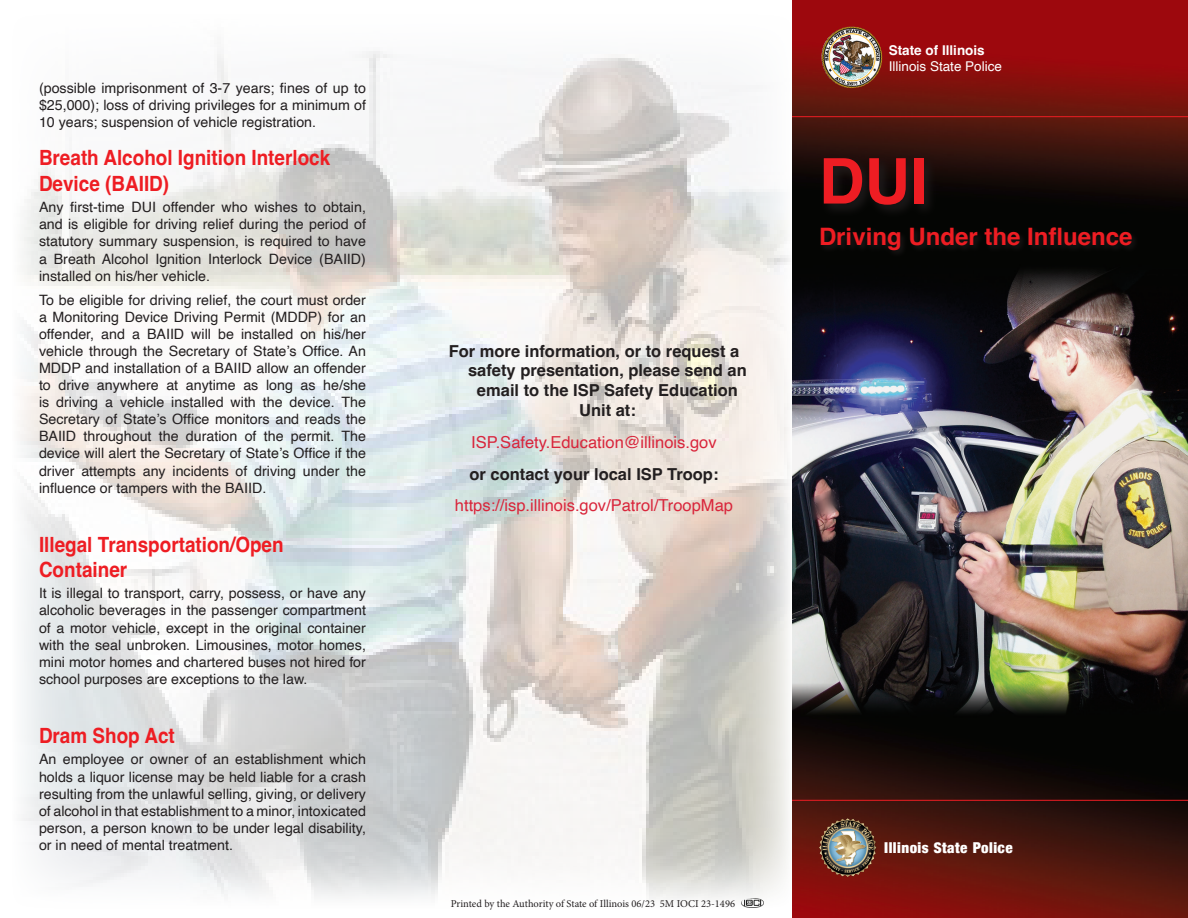
<style>
.page{position:relative;width:1188px;height:918px;background:#fff}
.page>*{position:absolute;margin:0;border:0;box-sizing:border-box;transform-origin:0 0}
.t1{font:700 63px "Helvetica";color:#ee1d23}
.t2{font:700 24px "Helvetica";color:#ee1d23}
.Sub_title1{font:700 21px/25.2px "Helvetica";color:#ee1d23;scale:.9 1}
.Paragraph_Style_1{font:700 16.5px "Helvetica";color:#231f20}
.Paragraph_Style_1-2{font:16.5px "Helvetica";color:#d9253b}
.t3{font:15px "Harvest";letter-spacing:.03em;color:#fff}
.Text1{font:14.25px/17.1px "Helvetica";color:#231f20;text-align:justify}
.Text1-2{font:14.25px/17.1px "Helvetica";color:#231f20;text-align:justify;scale:.93 1}
.t4{font:13.5px/16.2px "Helvetica";color:#fff}
.t5{font:10.5px "Minion Pro";color:#231f20}
.s1{font-weight:700}
</style>
<div class="page">
<img style="left:20px;top:51px;width:769px;height:857px">
<img style="left:793px;top:0;width:395px;height:918px">
<hr style="left:792px;top:116px;width:396px;height:1px;background:#ee1d23">
<hr style="left:792px;top:800px;width:396px;height:1px;background:#ee1d23">
<div style="left:820px;top:155px;width:118px;height:65px;background:#231f20;opacity:.85"></div>
<div style="left:819px;top:226px;width:320px;height:32px;background:#070806"></div>
<img style="left:821px;top:27px;width:61px;height:61px">
<img style="left:742px;top:899px;width:21px;height:8px">
<img style="left:819px;top:818px;width:59px;height:58px">
<p class="Text1" style="left:39px;top:79px;width:329px">(possible imprisonment of 3-7 years; fines of up to $25,000); loss of driving privileges for a minimum of 10 years; suspension of vehicle registration.</p>
<p class="Sub_title1" style="left:39px;top:148px;width:325px">Breath Alcohol Ignition Interlock<br>Device (BAIID)</p>
<p class="Text1" style="left:39px;top:199px;width:328px">Any first-time DUI offender who wishes to obtain, and is eligible for driving relief during the period of statutory summary suspension, is required to have a Breath Alcohol Ignition Interlock Device (BAIID) installed on his/her vehicle.</p>
<p class="Text1" style="left:39px;top:291px;width:328px">To be eligible for driving relief, the court must order a Monitoring Device Driving Permit (MDDP) for an offender, and a BAIID will be installed on his/her vehicle through the Secretary of State’s Office. An MDDP and installation of a BAIID allow an offender to drive anywhere at anytime as long as he/she is driving a vehicle installed with the device. The Secretary of State’s Office monitors and reads the BAIID throughout the duration of the permit. The device will alert the Secretary of State’s Office if the driver attempts any incidents of driving under the influence or tampers with the BAIID.</p>
<p class="Sub_title1" style="left:39px;top:534px;width:273px">Illegal Transportation/Open<br>Container</p>
<p class="Text1-2" style="left:39px;top:585px;width:353px">It is illegal to transport, carry, possess, or have any alcoholic beverages in the passenger compartment of a motor vehicle, except in the original container with the seal unbroken. Limousines, motor homes, mini motor homes and chartered buses not hired for school purposes are exceptions to the law.</p>
<p class="Sub_title1" style="left:39px;top:725px;width:152px">Dram Shop Act</p>
<p class="Text1" style="left:39px;top:751px;width:329px">An employee or owner of an establishment which holds a liquor license may be held liable for a crash resulting from the unlawful selling, giving, or delivery of alcohol in that establishment to a minor, intoxicated person, a person known to be under legal disability, or in need of mental treatment.</p>
<p class="Paragraph_Style_1" style="left:449px;top:341px;width:292px">For more information, or to request a</p>
<p class="Paragraph_Style_1" style="left:468px;top:361px;width:280px">safety presentation, please send an</p>
<p class="Paragraph_Style_1" style="left:477px;top:380px;width:263px">email to the ISP Safety Education</p>
<p class="Paragraph_Style_1" style="left:579px;top:400px;width:58px">Unit at:</p>
<p class="Paragraph_Style_1-2" style="left:471px;top:429px;width:247px">ISP.Safety.Education@illinois.gov</p>
<p class="Paragraph_Style_1" style="left:469px;top:464px;width:251px">or contact your local ISP Troop:</p>
<p class="Paragraph_Style_1-2" style="left:455px;top:493px;width:280px">https://isp.illinois.gov/Patrol/TroopMap</p>
<p class="t4" style="left:889px;top:42px;width:115px"><span class="s1">State of Illinois<br></span>Illinois State Police</p>
<p class="t1" style="left:819px;top:143px;width:110px">DUI</p>
<p class="t2" style="left:819px;top:222px;width:315px">Driving Under the Influence</p>
<p class="t5" style="left:451px;top:897px;width:286px">Printed by the Authority of State of Illinois 06/23 5M IOCI 23-1496</p>
<p class="t3" style="left:884px;top:839px;width:130px">Illinois State Police</p>
</div>
